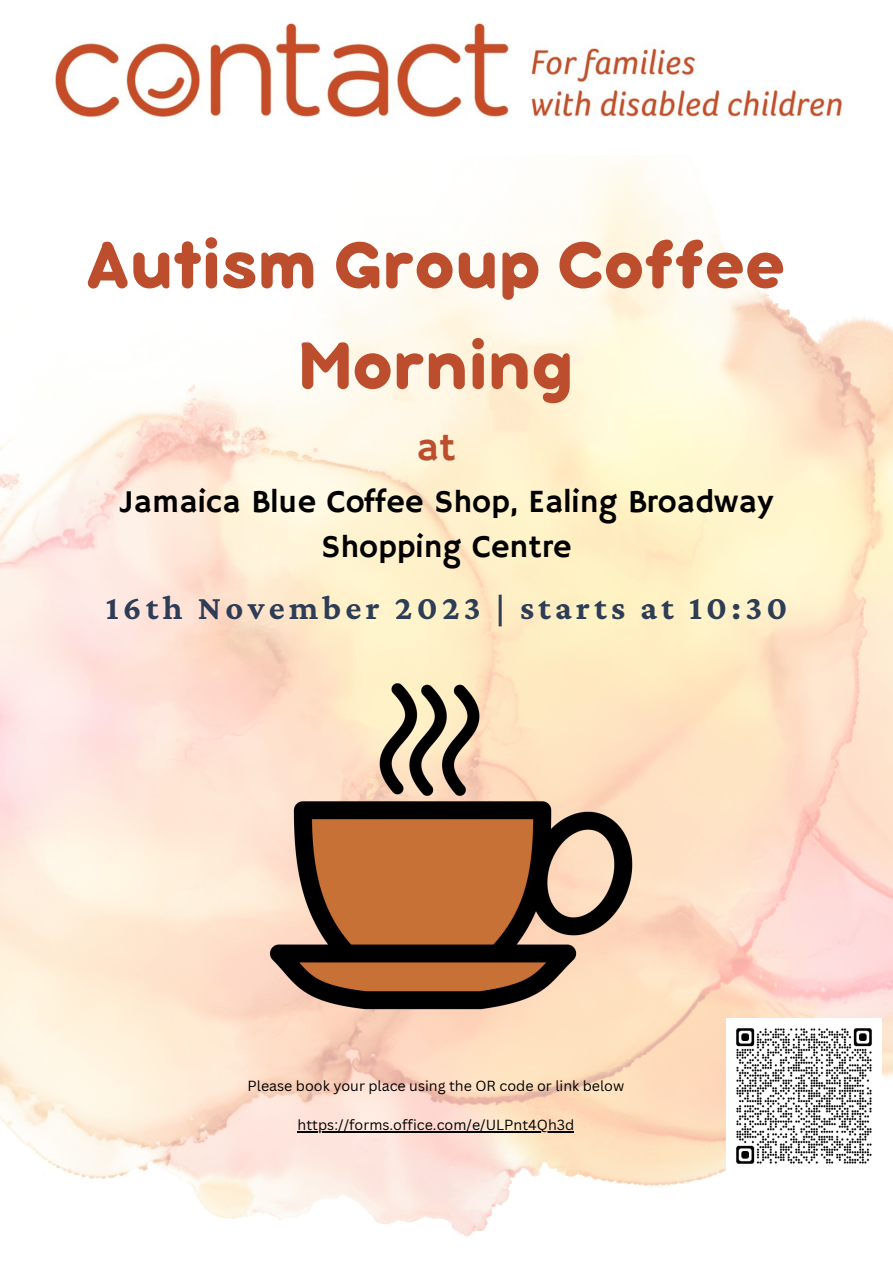
<style>
.page{position:relative;width:893px;height:1263px;background:#fff}
.page>*{position:absolute;margin:0;border:0;box-sizing:border-box;transform-origin:0 0}
.t1{font:700 72px/100.6px "Bubbleboddy Neue";color:#bc4e2d;text-align:center}
.t2{font:39.75px "Hammersmith One";color:#bc4e2d}
.t3{font:700 34.5px "Crimson Pro";letter-spacing:.125em;color:#2d3d56}
.t4{font:32.25px/44.7px "Hammersmith One";color:#000;text-align:center}
.t5{font:14.25px "Canva Sans";color:#000}
</style>
<div class="page">
<img style="left:0;top:155px;width:893px;height:1081px">
<img style="left:55px;top:23px;width:787px;height:94px">
<img style="left:256px;top:667px;width:381px;height:381px">
<img style="left:726px;top:1018px;width:155px;height:156px">
<hr style="left:298px;top:1131px;width:276px;height:2px;background:#000">
<p class="t1" style="left:86px;top:220px;width:700px">Autism Group Coffee<br>Morning</p>
<p class="t2" style="left:416px;top:424px;width:41px">at</p>
<p class="t4" style="left:120px;top:481px;width:655px">Jamaica Blue Coffee Shop, Ealing Broadway<br>Shopping Centre</p>
<p class="t3" style="left:106px;top:588px;width:683px">16th November 2023 | starts at 10:30</p>
<p class="t5" style="left:248px;top:1076px;width:378px">Please book your place using the OR code or link below</p>
<p class="t5" style="left:298px;top:1115px;width:278px">https://forms.office.com/e/ULPnt4Qh3d</p>
</div>
